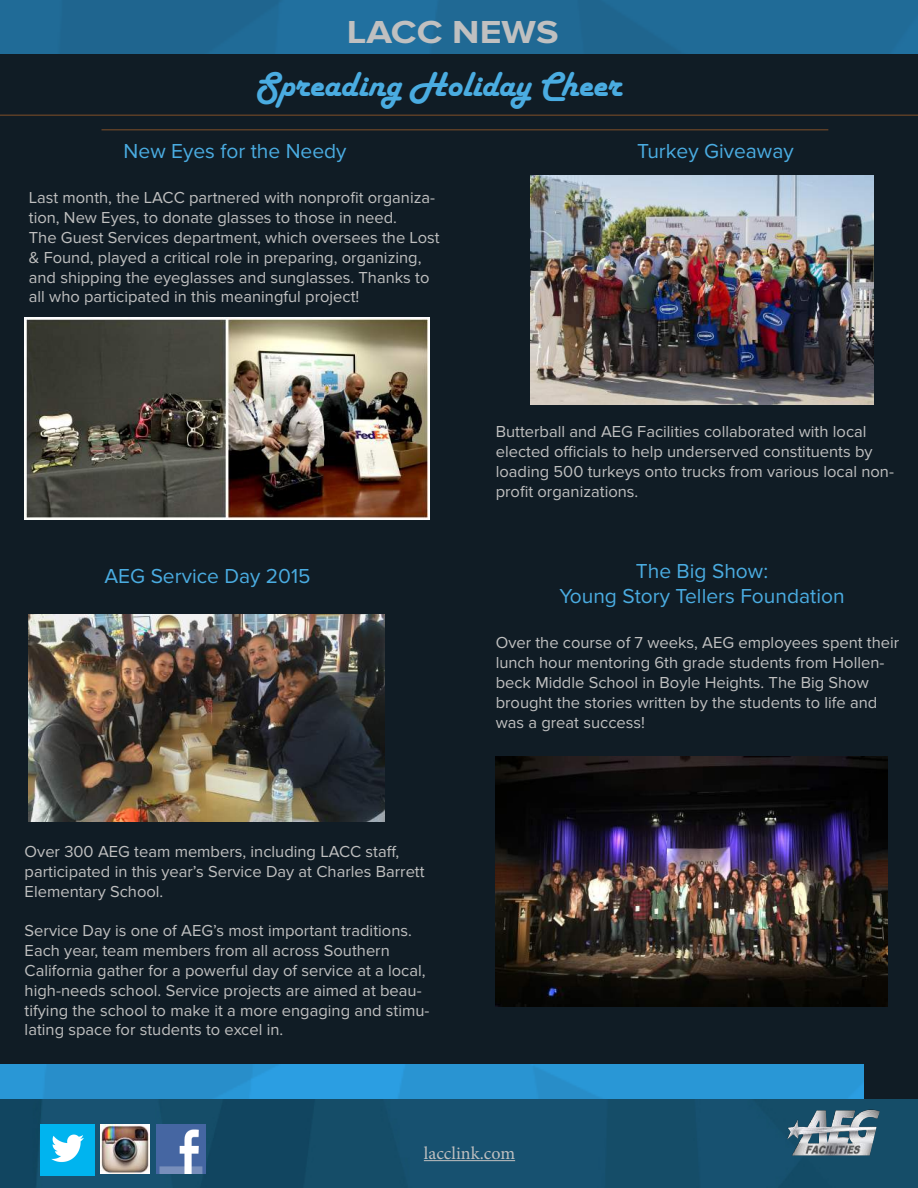
<style>
.page{position:relative;width:918px;height:1188px;background:#fff}
.page>*{position:absolute;margin:0;border:0;box-sizing:border-box;transform-origin:0 0}
.t1{font:36px "Harlow Solid";color:#4aace1}
.t2{font:700 33px "Proxima Nova";color:#c0c0c0;scale:1.14 1}
.t3{font:21px/25.2px "Proxima Nova";color:#4aace1;text-align:center}
.t4{font:18px "Minion Pro";color:#c0c0c0}
.t5{font:16.5px/19.8px "Proxima Nova";color:#c0c0c0}
</style>
<div class="page">
<div style="left:0;top:53px;width:918px;height:1046px;background:#101c25"></div>
<hr style="left:0;top:114px;width:918px;height:2px;background:#5b3e27">
<hr style="left:102px;top:129px;width:726px;height:1px;background:#5b3e27">
<img style="left:25px;top:317px;width:405px;height:203px">
<img style="left:28px;top:615px;width:357px;height:206px">
<img style="left:496px;top:756px;width:391px;height:251px">
<img style="left:530px;top:176px;width:344px;height:228px">
<div style="left:0;top:0;width:918px;height:53px;background:#206b97"></div>
<img style="left:0;top:1065px;width:864px;height:34px">
<img style="left:0;top:1099px;width:918px;height:89px">
<img style="left:712px;top:1093px;width:204px;height:93px">
<img style="left:40px;top:1124px;width:54px;height:52px">
<img style="left:100px;top:1125px;width:50px;height:49px">
<img style="left:156px;top:1124px;width:50px;height:50px">
<hr style="left:424px;top:1160px;width:91px;height:1px;background:#c0c0c0">
<h2 class="t2" style="left:347px;top:13px;width:187px">LACC NEWS</h2>
<h1 class="t1" style="left:255px;top:64px;width:368px">Spreading Holiday Cheer</h1>
<p class="t3" style="left:124px;top:139px;width:224px">New Eyes for the Needy</p>
<p class="t5" style="left:29px;top:188px;width:412px">Last month, the LACC partnered with nonprofit organiza&shy;tion, New Eyes, to donate glasses to those in need.<br>The Guest Services department, which oversees the Lost &amp; Found, played a critical role in preparing, organizing, and shipping the eyeglasses and sunglasses. Thanks to all who participated in this meaningful project!</p>
<p class="t3" style="left:637px;top:139px;width:158px">Turkey Giveaway</p>
<p class="t5" style="left:496px;top:422px;width:400px">Butterball and AEG Facilities collaborated with local elected officials to help underserved constituents by loading 500 turkeys onto trucks from various local non&shy;profit organizations.</p>
<p class="t3" style="left:105px;top:563px;width:208px">AEG Service Day 2015</p>
<p class="t3" style="left:559px;top:559px;width:287px">The Big Show:<br>Young Story Tellers Foundation</p>
<p class="t5" style="left:496px;top:633px;width:405px">Over the course of 7 weeks, AEG employees spent their lunch hour mentoring 6th grade students from Hollen&shy;beck Middle School in Boyle Heights. The Big Show brought the stories written by the students to life and was a great success!</p>
<p class="t5" style="left:25px;top:842px;width:402px">Over 300 AEG team members, including LACC staff, participated in this year’s Service Day at Charles Barrett<br>Elementary School.</p>
<p class="t5" style="left:25px;top:921px;width:406px">Service Day is one of AEG’s most important traditions.<br>Each year, team members from all across Southern California gather for a powerful day of service at a local, high-needs school. Service projects are aimed at beau&shy;tifying the school to make it a more engaging and stimu&shy;lating space for students to excel in.</p>
<p class="t4" style="left:424px;top:1141px;width:93px">lacclink.com</p>
</div>
